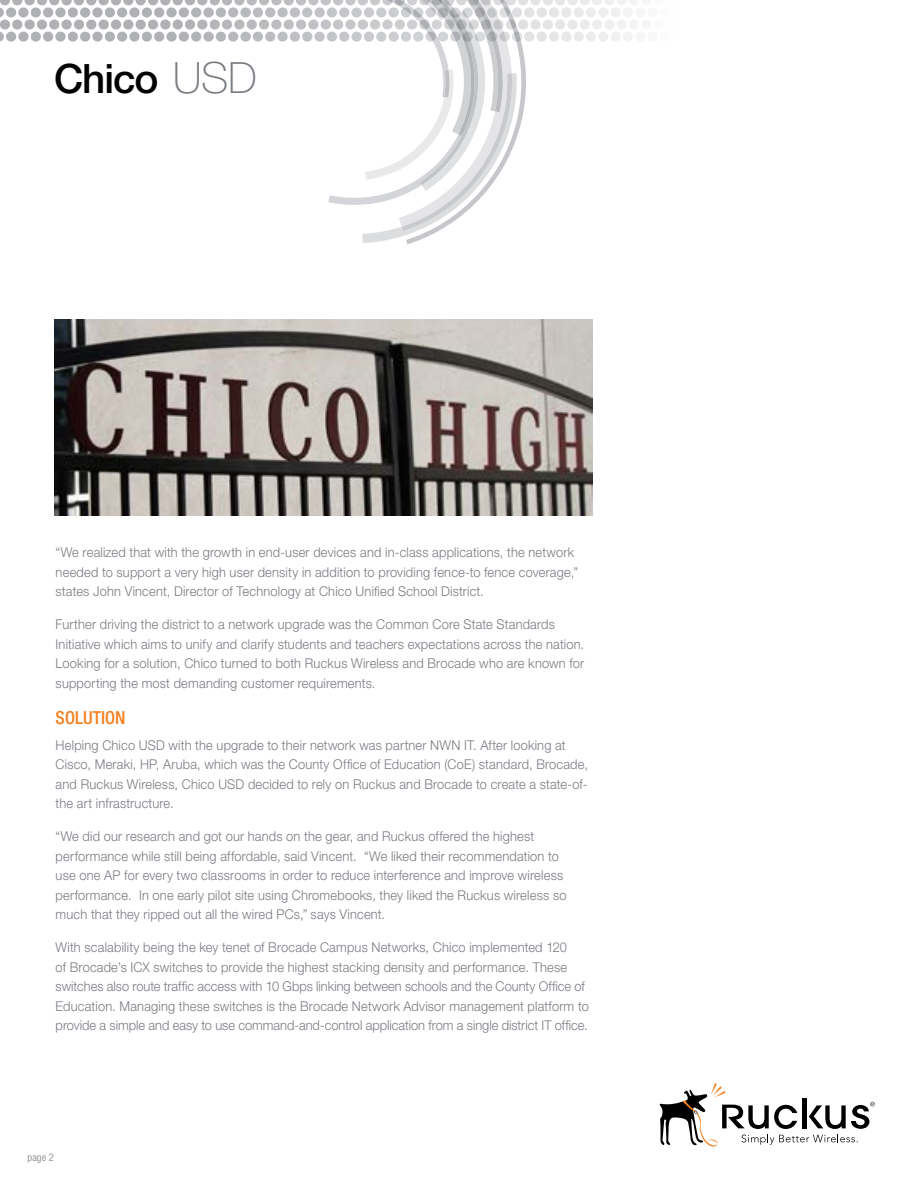
<style>
.page{position:relative;width:918px;height:1188px;background:#fff}
.page>*{position:absolute;margin:0;border:0;box-sizing:border-box;transform-origin:0 0}
.t1{font:500 40.5px "Helvetica Neue LT Std";letter-spacing:-.025em;color:#000}
.t2{font:500 condensed 18px "Helvetica Neue LT Std";color:#f58021}
.t3{font:300 13.5px/19.5px "Helvetica Neue LT Std";letter-spacing:.015em;color:#787b81;scale:.95 1}
.t4{font:300 condensed 10.5px "Helvetica Neue LT Std";color:#787b81}
.s1{font-weight:100;font-size:43.2px;color:#787b81}
</style>
<div class="page">
<div style="left:0;top:0;width:10px;height:5px;background:#afb1b5"></div>
<div style="left:12px;top:0;width:10px;height:5px;background:#afb1b5"></div>
<svg style="left:24px;top:0;width:11px;height:5px"></svg>
<div style="left:37px;top:0;width:10px;height:5px;background:#afb1b5"></div>
<div style="left:49px;top:0;width:10px;height:5px;background:#afb1b5"></div>
<div style="left:62px;top:0;width:10px;height:5px;background:#afb1b5"></div>
<div style="left:74px;top:0;width:10px;height:5px;background:#afb1b5"></div>
<div style="left:86px;top:0;width:10px;height:5px;background:#afb1b5"></div>
<div style="left:99px;top:0;width:10px;height:5px;background:#afb1b5"></div>
<div style="left:111px;top:0;width:10px;height:5px;background:#afb1b5"></div>
<div style="left:123px;top:0;width:10px;height:5px;background:#afb1b5"></div>
<div style="left:136px;top:0;width:10px;height:5px;background:#afb1b5"></div>
<div style="left:148px;top:0;width:10px;height:5px;background:#afb1b5"></div>
<svg style="left:160px;top:0;width:11px;height:5px"></svg>
<svg style="left:0;top:7px;width:4px;height:10px"></svg>
<svg style="left:6px;top:7px;width:10px;height:10px"></svg>
<svg style="left:18px;top:7px;width:11px;height:10px"></svg>
<svg style="left:31px;top:7px;width:10px;height:10px"></svg>
<svg style="left:43px;top:7px;width:10px;height:10px"></svg>
<svg style="left:55px;top:7px;width:11px;height:10px"></svg>
<svg style="left:68px;top:7px;width:10px;height:10px"></svg>
<svg style="left:80px;top:7px;width:10px;height:10px"></svg>
<svg style="left:92px;top:7px;width:11px;height:10px"></svg>
<svg style="left:105px;top:7px;width:10px;height:10px"></svg>
<svg style="left:117px;top:7px;width:10px;height:10px"></svg>
<svg style="left:129px;top:7px;width:11px;height:10px"></svg>
<svg style="left:142px;top:7px;width:10px;height:10px"></svg>
<svg style="left:154px;top:7px;width:10px;height:10px"></svg>
<svg style="left:166px;top:7px;width:11px;height:10px"></svg>
<svg style="left:0;top:19px;width:10px;height:11px"></svg>
<svg style="left:12px;top:19px;width:10px;height:11px"></svg>
<svg style="left:24px;top:19px;width:11px;height:11px"></svg>
<svg style="left:37px;top:19px;width:10px;height:11px"></svg>
<svg style="left:49px;top:19px;width:10px;height:11px"></svg>
<svg style="left:62px;top:19px;width:10px;height:11px"></svg>
<svg style="left:74px;top:19px;width:10px;height:11px"></svg>
<svg style="left:86px;top:19px;width:10px;height:11px"></svg>
<svg style="left:99px;top:19px;width:10px;height:11px"></svg>
<svg style="left:111px;top:19px;width:10px;height:11px"></svg>
<svg style="left:123px;top:19px;width:10px;height:11px"></svg>
<svg style="left:136px;top:19px;width:10px;height:11px"></svg>
<svg style="left:148px;top:19px;width:10px;height:11px"></svg>
<svg style="left:160px;top:19px;width:11px;height:11px"></svg>
<svg style="left:0;top:32px;width:4px;height:10px"></svg>
<div style="left:6px;top:32px;width:10px;height:10px;background:#afb1b5;border-radius:5px"></div>
<svg style="left:18px;top:32px;width:11px;height:10px"></svg>
<div style="left:31px;top:32px;width:10px;height:10px;background:#afb1b5;border-radius:5px"></div>
<div style="left:43px;top:32px;width:10px;height:10px;background:#afb1b5;border-radius:5px"></div>
<svg style="left:55px;top:32px;width:11px;height:10px"></svg>
<div style="left:68px;top:32px;width:10px;height:10px;background:#afb1b5;border-radius:5px"></div>
<div style="left:80px;top:32px;width:10px;height:10px;background:#afb1b5;border-radius:5px"></div>
<svg style="left:92px;top:32px;width:11px;height:10px"></svg>
<div style="left:105px;top:32px;width:10px;height:10px;background:#afb1b5;border-radius:5px"></div>
<div style="left:117px;top:32px;width:10px;height:10px;background:#afb1b5;border-radius:5px"></div>
<svg style="left:129px;top:32px;width:11px;height:10px"></svg>
<div style="left:142px;top:32px;width:10px;height:10px;background:#afb1b5;border-radius:5px"></div>
<div style="left:154px;top:32px;width:10px;height:10px;background:#afb1b5;border-radius:5px"></div>
<svg style="left:166px;top:32px;width:11px;height:10px"></svg>
<svg style="left:173px;top:0;width:464px;height:243px"></svg>
<svg style="left:659px;top:1083px;width:216px;height:64px"></svg>
<img style="left:54px;top:320px;width:538px;height:195px">
<h1 class="t1" style="left:54px;top:54px;width:204px">Chico <span class="s1">USD</span></h1>
<p class="t3" style="left:56px;top:542px;width:552px">“We realized that with the growth in end-user devices and in-class applications, the network needed to support a very high user density in addition to providing fence-to fence coverage,” states John Vincent, Director of Technology at Chico Unified School District.</p>
<p class="t3" style="left:56px;top:614px;width:558px">Further driving the district to a network upgrade was the Common Core State Standards Initiative which aims to unify and clarify students and teachers expectations across the nation.<br>Looking for a solution, Chico turned to both Ruckus Wireless and Brocade who are known for supporting the most demanding customer requirements.</p>
<h2 class="t2" style="left:56px;top:707px;width:71px">SOLUTION</h2>
<p class="t3" style="left:56px;top:735px;width:562px">Helping Chico USD with the upgrade to their network was partner NWN IT. After looking at Cisco, Meraki, HP, Aruba, which was the County Office of Education (CoE) standard, Brocade, and Ruckus Wireless, Chico USD decided to rely on Ruckus and Brocade to create a state-of&shy;the art infrastructure.</p>
<p class="t3" style="left:56px;top:827px;width:539px">“We did our research and got our hands on the gear, and Ruckus offered the highest performance while still being affordable, said Vincent. “We liked their recommendation to use one AP for every two classrooms in order to reduce interference and improve wireless performance. In one early pilot site using Chromebooks, they liked the Ruckus wireless so much that they ripped out all the wired PCs,” says Vincent.</p>
<p class="t3" style="left:56px;top:938px;width:563px">With scalability being the key tenet of Brocade Campus Networks, Chico implemented 120<br>of Brocade’s ICX switches to provide the highest stacking density and performance. These switches also route traffic access with 10 Gbps linking between schools and the County Office of Education. Managing these switches is the Brocade Network Advisor management platform to provide a simple and easy to use command-and-control application from a single district IT office.</p>
<p class="t4" style="left:28px;top:1151px;width:28px">page 2</p>
</div>
